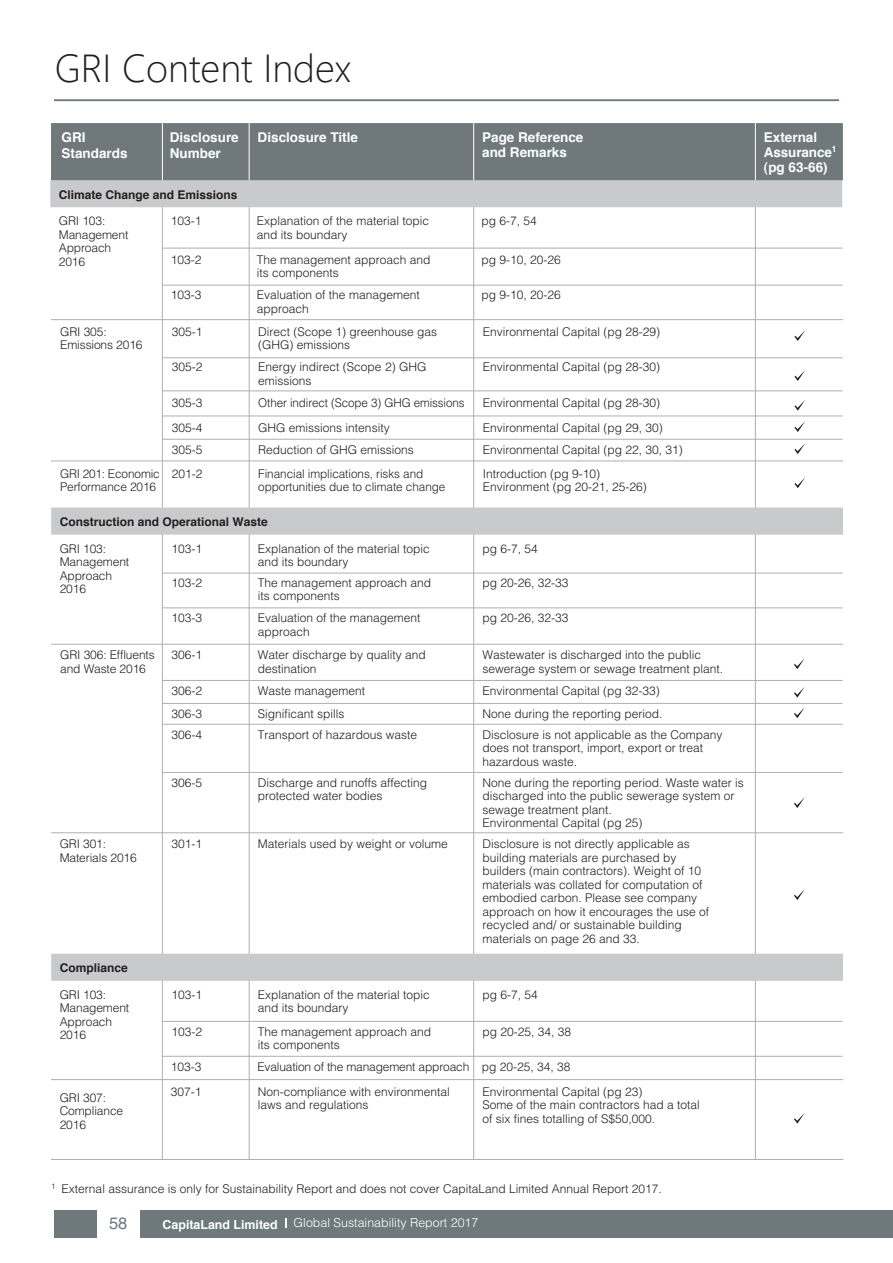
<style>
.page{position:relative;width:893px;height:1263px;background:#fff}
.page>*{position:absolute;margin:0;border:0;box-sizing:border-box;transform-origin:0 0}
.t1{font:300 39px "Segoe UI";color:#231f20}
.t2{font:16.5px "Helvetica";color:#6e797b}
.t3{font:700 13.5px/15px "Helvetica";color:#fff}
.t4{font:300 12.45px "Helvetica";color:#fff}
.t5{font:700 12.45px "Helvetica";color:#fff}
.t6{font:300 12px/13.5px "Helvetica";color:#231f20}
.t7{font:700 12px "Helvetica";color:#231f20}
</style>
<div class="page">
<hr style="left:162px;top:180px;width:1px;height:979px;background:#acafb0">
<hr style="left:249px;top:180px;width:1px;height:979px;background:#acafb0">
<hr style="left:473px;top:180px;width:1px;height:979px;background:#acafb0">
<hr style="left:755px;top:180px;width:1px;height:979px;background:#acafb0">
<hr style="left:162px;top:248px;width:680px;height:1px;background:#acafb0">
<hr style="left:162px;top:285px;width:680px;height:1px;background:#acafb0">
<hr style="left:162px;top:357px;width:680px;height:1px;background:#acafb0">
<hr style="left:162px;top:390px;width:680px;height:1px;background:#acafb0">
<hr style="left:162px;top:416px;width:680px;height:1px;background:#acafb0">
<hr style="left:162px;top:439px;width:680px;height:1px;background:#acafb0">
<hr style="left:162px;top:573px;width:680px;height:1px;background:#acafb0">
<hr style="left:162px;top:607px;width:680px;height:1px;background:#acafb0">
<hr style="left:162px;top:680px;width:680px;height:1px;background:#acafb0">
<hr style="left:162px;top:703px;width:680px;height:1px;background:#acafb0">
<hr style="left:162px;top:724px;width:680px;height:1px;background:#acafb0">
<hr style="left:162px;top:772px;width:680px;height:1px;background:#acafb0">
<hr style="left:162px;top:1021px;width:680px;height:1px;background:#acafb0">
<hr style="left:162px;top:1056px;width:680px;height:1px;background:#acafb0">
<hr style="left:51px;top:319px;width:792px;height:1px;background:#acafb0">
<hr style="left:51px;top:461px;width:792px;height:1px;background:#acafb0">
<hr style="left:51px;top:644px;width:792px;height:1px;background:#acafb0">
<hr style="left:51px;top:832px;width:792px;height:1px;background:#acafb0">
<hr style="left:51px;top:1079px;width:792px;height:1px;background:#acafb0">
<hr style="left:51px;top:1159px;width:792px;height:1px;background:#acafb0">
<svg style="left:51px;top:507px;width:792px;height:28px;background:#cacbcc"></svg>
<div style="left:50px;top:180px;width:792px;height:27px;background:#c9cacb"></div>
<svg style="left:794px;top:330px;width:11px;height:11px"></svg>
<svg style="left:794px;top:370px;width:11px;height:11px"></svg>
<svg style="left:794px;top:400px;width:11px;height:11px"></svg>
<svg style="left:794px;top:421px;width:11px;height:11px"></svg>
<svg style="left:794px;top:443px;width:11px;height:11px"></svg>
<svg style="left:794px;top:477px;width:11px;height:11px"></svg>
<div style="left:51px;top:123px;width:792px;height:57px;background:#6f797c"></div>
<hr style="left:249px;top:123px;width:1px;height:57px;background:#fff">
<hr style="left:473px;top:123px;width:1px;height:57px;background:#fff">
<hr style="left:755px;top:123px;width:1px;height:57px;background:#fff">
<svg style="left:794px;top:658px;width:11px;height:11px"></svg>
<svg style="left:794px;top:687px;width:11px;height:11px"></svg>
<svg style="left:794px;top:707px;width:11px;height:11px"></svg>
<svg style="left:794px;top:797px;width:11px;height:11px"></svg>
<svg style="left:794px;top:889px;width:11px;height:11px"></svg>
<div style="left:51px;top:954px;width:792px;height:27px;background:#c9cacb"></div>
<hr style="left:162px;top:123px;width:1px;height:57px;background:#fff">
<div style="left:54px;top:1210px;width:839px;height:27px;background:#6e797b"></div>
<div style="left:97px;top:1198px;width:42px;height:60px;background:#fff"></div>
<hr style="left:54px;top:99px;width:785px;height:2px;background:#6e797b">
<svg style="left:794px;top:1113px;width:11px;height:11px"></svg>
<h1 class="t1" style="left:55px;top:32px;width:298px">GRI Content Index</h1>
<p class="t3" style="left:62px;top:129px;width:68px;line-height:16.2px">GRI<br>Standards</p>
<p class="t3" style="left:258px;top:129px;width:102px">Disclosure Title</p>
<p class="t3" style="left:482px;top:129px;width:103px">Page Reference and Remarks</p>
<p class="t3" style="left:764px;top:129px;width:74px">External<br>Assurance<sup>1 </sup>(pg 63-66)</p>
<p class="t3" style="left:170px;top:129px;width:71px;line-height:16.2px">Disclosure<br>Number</p>
<p class="t7" style="left:59px;top:187px;width:180px">Climate Change and Emissions</p>
<p class="t6" style="left:59px;top:214px;width:71px">GRI 103:<br>Management<br>Approach<br>2016</p>
<p class="t6" style="left:257px;top:214px;width:174px">Explanation of the material topic and its boundary</p>
<p class="t6" style="left:481px;top:214px;width:57px">pg 6-7, 54</p>
<p class="t6" style="left:171px;top:214px;width:32px">103-1</p>
<p class="t6" style="left:171px;top:252px;width:32px">103-2</p>
<p class="t6" style="left:171px;top:288px;width:32px">103-3</p>
<p class="t6" style="left:257px;top:252px;width:175px">The management approach and its components</p>
<p class="t6" style="left:481px;top:252px;width:81px">pg 9-10, 20-26</p>
<p class="t6" style="left:257px;top:288px;width:164px">Evaluation of the management approach</p>
<p class="t6" style="left:481px;top:288px;width:81px">pg 9-10, 20-26</p>
<p class="t6" style="left:60px;top:324px;width:84px">GRI 305:<br>Emissions 2016</p>
<p class="t6" style="left:258px;top:324px;width:180px">Direct (Scope 1) greenhouse gas (GHG) emissions</p>
<p class="t6" style="left:483px;top:324px;width:179px">Environmental Capital (pg 28-29)</p>
<p class="t6" style="left:258px;top:360px;width:170px">Energy indirect (Scope 2) GHG emissions</p>
<p class="t6" style="left:483px;top:360px;width:179px">Environmental Capital (pg 28-30)</p>
<p class="t6" style="left:258px;top:396px;width:208px">Other indirect (Scope 3) GHG emissions</p>
<p class="t6" style="left:483px;top:396px;width:179px">Environmental Capital (pg 28-30)</p>
<p class="t6" style="left:258px;top:421px;width:133px">GHG emissions intensity</p>
<p class="t6" style="left:483px;top:421px;width:182px">Environmental Capital (pg 29, 30)</p>
<p class="t6" style="left:258px;top:443px;width:157px">Reduction of GHG emissions</p>
<p class="t6" style="left:483px;top:443px;width:202px">Environmental Capital (pg 22, 30, 31)</p>
<p class="t6" style="left:172px;top:324px;width:32px">305-1</p>
<p class="t6" style="left:172px;top:360px;width:32px">305-2</p>
<p class="t6" style="left:172px;top:390px;width:32px;line-height:25.2px">305-3<br>305-4</p>
<p class="t6" style="left:172px;top:443px;width:32px">305-5</p>
<p class="t6" style="left:60px;top:466px;width:101px">GRI 201: Economic<br>Performance 2016</p>
<p class="t6" style="left:258px;top:466px;width:189px">Financial implications, risks and opportunities due to climate change</p>
<p class="t6" style="left:483px;top:466px;width:166px">Introduction (pg 9-10)<br>Environment (pg 20-21, 25-26)</p>
<p class="t6" style="left:172px;top:466px;width:32px">201-2</p>
<p class="t7" style="left:60px;top:514px;width:210px">Construction and Operational Waste</p>
<p class="t6" style="left:60px;top:541px;width:71px">GRI 103:<br>Management<br>Approach<br>2016</p>
<p class="t6" style="left:258px;top:541px;width:174px">Explanation of the material topic and its boundary</p>
<p class="t6" style="left:482px;top:541px;width:57px">pg 6-7, 54</p>
<p class="t6" style="left:171px;top:541px;width:32px">103-1</p>
<p class="t6" style="left:258px;top:575px;width:175px">The management approach and its components</p>
<p class="t6" style="left:482px;top:575px;width:88px">pg 20-26, 32-33</p>
<p class="t6" style="left:258px;top:611px;width:164px">Evaluation of the management approach</p>
<p class="t6" style="left:482px;top:611px;width:88px">pg 20-26, 32-33</p>
<p class="t6" style="left:171px;top:575px;width:32px">103-2</p>
<p class="t6" style="left:171px;top:611px;width:32px">103-3</p>
<p class="t6" style="left:60px;top:648px;width:96px">GRI 306: Effluents and Waste 2016</p>
<p class="t6" style="left:171px;top:648px;width:32px">306-1</p>
<p class="t6" style="left:171px;top:678px;width:32px;line-height:23.5px">306-2<br>306-3</p>
<p class="t6" style="left:171px;top:727px;width:32px">306-4</p>
<p class="t6" style="left:171px;top:775px;width:32px">306-5</p>
<p class="t6" style="left:258px;top:648px;width:170px">Water discharge by quality and destination</p>
<p class="t6" style="left:482px;top:648px;width:242px">Wastewater is discharged into the public sewerage system or sewage treatment plant.</p>
<p class="t6" style="left:258px;top:683px;width:109px">Waste management</p>
<p class="t6" style="left:482px;top:683px;width:179px">Environmental Capital (pg 32-33)</p>
<p class="t6" style="left:258px;top:707px;width:88px">Significant spills</p>
<p class="t6" style="left:482px;top:707px;width:182px">None during the reporting period.</p>
<p class="t6" style="left:258px;top:727px;width:161px">Transport of hazardous waste</p>
<p class="t6" style="left:482px;top:727px;width:242px">Disclosure is not applicable as the Company does not transport, import, export or treat hazardous waste.</p>
<p class="t6" style="left:258px;top:775px;width:171px">Discharge and runoffs affecting protected water bodies</p>
<p class="t6" style="left:482px;top:775px;width:263px">None during the reporting period. Waste water is discharged into the public sewerage system or sewage treatment plant.<br>Environmental Capital (pg 25)</p>
<p class="t6" style="left:60px;top:837px;width:79px">GRI 301:<br>Materials 2016</p>
<p class="t6" style="left:258px;top:837px;width:192px">Materials used by weight or volume</p>
<p class="t6" style="left:482px;top:837px;width:228px">Disclosure is not directly applicable as building materials are purchased by builders (main contractors). Weight of 10 materials was collated for computation of embodied carbon. Please see company approach on how it encourages the use of recycled and/ or sustainable building materials on page 26 and 33.</p>
<p class="t6" style="left:171px;top:837px;width:32px">301-1</p>
<p class="t7" style="left:60px;top:960px;width:70px">Compliance</p>
<p class="t6" style="left:60px;top:987px;width:71px">GRI 103:<br>Management<br>Approach<br>2016</p>
<p class="t6" style="left:258px;top:987px;width:174px">Explanation of the material topic and its boundary</p>
<p class="t6" style="left:482px;top:987px;width:57px">pg 6-7, 54</p>
<p class="t6" style="left:171px;top:987px;width:32px">103-1</p>
<p class="t6" style="left:171px;top:1024px;width:32px">103-2</p>
<p class="t6" style="left:258px;top:1024px;width:175px">The management approach and its components</p>
<p class="t6" style="left:482px;top:1024px;width:90px">pg 20-25, 34, 38</p>
<p class="t6" style="left:171px;top:1060px;width:32px">103-3</p>
<p class="t6" style="left:257px;top:1060px;width:315px">Evaluation of the management approach pg 20-25, 34, 38</p>
<p class="t6" style="left:60px;top:1091px;width:65px">GRI 307:<br>Compliance<br>2016</p>
<p class="t6" style="left:258px;top:1085px;width:194px">Non-compliance with environmental laws and regulations</p>
<p class="t6" style="left:482px;top:1085px;width:219px">Environmental Capital (pg 23)<br>Some of the main contractors had a total of six fines totalling of S$50,000.</p>
<p class="t6" style="left:171px;top:1084px;width:32px">307-1</p>
<p class="t6" style="left:51px;top:1182px;width:612px"><sup>1</sup> External assurance is only for Sustainability Report and does not cover CapitaLand Limited Annual Report 2017.</p>
<h2 class="t2" style="left:109px;top:1214px;width:20px">58</h2>
<p class="t5" style="left:163px;top:1216px;width:117px">CapitaLand Limited</p>
<p class="t4" style="left:294px;top:1215px;width:186px">Global Sustainability Report 2017</p>
</div>
